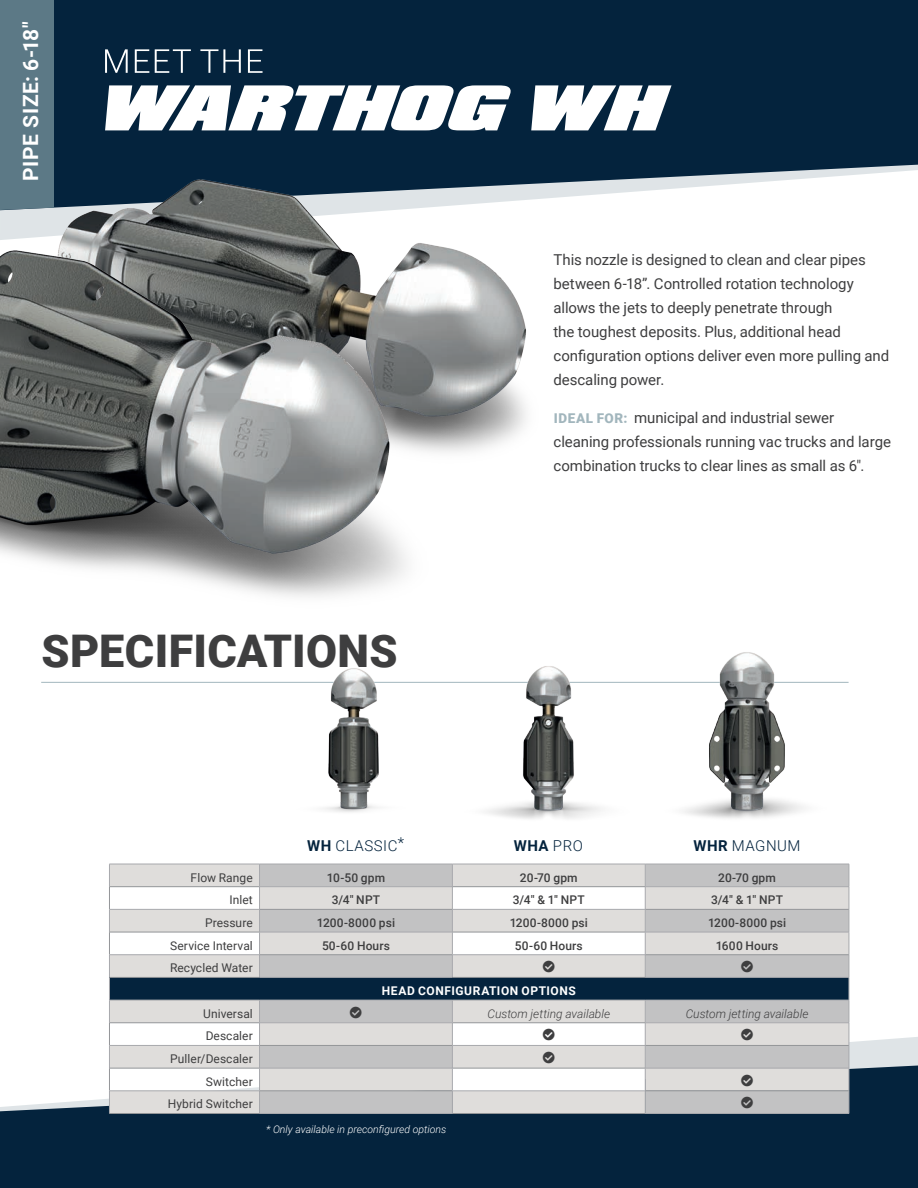
<style>
.page{position:relative;width:918px;height:1188px;background:#fff}
.page>*{position:absolute;margin:0;border:0;box-sizing:border-box;transform-origin:0 0}
.t1{font:900 45px "Roboto";letter-spacing:.005em;color:#3e3e3f}
.t2{font:700 21px "Roboto";letter-spacing:.03em;color:#fff}
.t3{font:15px/24px "Roboto";letter-spacing:-.005em;color:#3e3e3f}
.t4{font:300 15px "Roboto";letter-spacing:.035em;color:#04233d}
.t5{font:700 15px "Roboto";color:#04233d}
.t6{font:500 12px "Roboto";letter-spacing:.01em;color:#3e3e3f}
.t7{font:12px "Roboto";letter-spacing:.005em;color:#3e3e3f}
.t8{font:italic 300 12px "Roboto";color:#3e3e3f}
.t9{font:700 12px "Roboto";letter-spacing:.05em;color:#fff}
.t10{font:12px "Font Awesome 5 Free Solid";color:#3e3e3f}
.t11{font:italic 300 10.5px "Roboto";color:#fff}
.s1{font-weight:900;font-size:13.5px;color:#a2b6bd}
.s2{font-weight:700}
.s3{font-weight:300}
</style>
<div class="page">
<svg style="left:0;top:210px;width:33px;height:30px"></svg>
<svg style="left:54px;top:0;width:864px;height:198px;background:#143149"></svg>
<div style="left:0;top:0;width:54px;height:210px;background:#5c7986"></div>
<svg style="left:850px;top:1037px;width:68px;height:29px;background:#e1e6e8"></svg>
<div style="left:0;top:1066px;width:918px;height:122px;background:#04233d"></div>
<svg style="left:105px;top:49px;width:158px;height:24px;background:#364f63"></svg>
<img style="left:33px;top:179px;width:524px;height:274px">
<img style="left:0;top:250px;width:455px;height:347px">
<hr style="left:41px;top:682px;width:808px;height:1px;background:#a2b6bd">
<svg style="left:110px;top:865px;width:149px;height:248px;fill:#dfdddb"></svg>
<svg style="left:260px;top:865px;width:589px;height:248px;background:#d5d4d3"></svg>
<div style="left:109px;top:977px;width:740px;height:23px;background:#04233d"></div>
<div style="left:452px;top:1068px;width:193px;height:23px;background:#fff"></div>
<hr style="left:260px;top:864px;width:192px;height:1px;background:#a8a9ad">
<hr style="left:259px;top:977px;width:194px;height:1px;background:#a8a9ad">
<hr style="left:645px;top:1000px;width:204px;height:1px;background:#a8a9ad">
<hr style="left:645px;top:977px;width:204px;height:1px;background:#a8a9ad">
<hr style="left:645px;top:864px;width:204px;height:1px;background:#a8a9ad">
<hr style="left:109px;top:864px;width:151px;height:1px;background:#a8a9ad">
<hr style="left:109px;top:886px;width:150px;height:1px;background:#939598">
<hr style="left:109px;top:909px;width:151px;height:1px;background:#a8a9ad">
<hr style="left:109px;top:932px;width:150px;height:1px;background:#939598">
<hr style="left:109px;top:954px;width:151px;height:1px;background:#a8a9ad">
<hr style="left:110px;top:977px;width:149px;height:1px;background:#939598">
<hr style="left:109px;top:1000px;width:151px;height:1px;background:#a8a9ad">
<hr style="left:109px;top:1023px;width:150px;height:1px;background:#939598">
<hr style="left:109px;top:1045px;width:151px;height:1px;background:#a8a9ad">
<hr style="left:109px;top:1068px;width:150px;height:1px;background:#939598">
<hr style="left:259px;top:886px;width:194px;height:1px;background:#a8a9ad">
<hr style="left:260px;top:909px;width:192px;height:1px;background:#939598">
<svg style="left:259px;top:865px;width:1px;height:112px"></svg>
<hr style="left:259px;top:932px;width:194px;height:1px;background:#a8a9ad">
<hr style="left:260px;top:954px;width:192px;height:1px;background:#939598">
<hr style="left:260px;top:1045px;width:192px;height:1px;background:#939598">
<hr style="left:259px;top:1068px;width:194px;height:1px;background:#a8a9ad">
<hr style="left:452px;top:1000px;width:193px;height:1px;background:#a8a9ad">
<hr style="left:453px;top:1023px;width:192px;height:1px;background:#939598">
<hr style="left:452px;top:1045px;width:193px;height:1px;background:#a8a9ad">
<hr style="left:453px;top:1068px;width:192px;height:1px;background:#939598">
<hr style="left:452px;top:954px;width:193px;height:1px;background:#a8a9ad">
<hr style="left:453px;top:977px;width:192px;height:1px;background:#939598">
<hr style="left:452px;top:909px;width:193px;height:1px;background:#a8a9ad">
<hr style="left:453px;top:932px;width:192px;height:1px;background:#939598">
<svg style="left:452px;top:865px;width:1px;height:112px"></svg>
<hr style="left:452px;top:864px;width:193px;height:1px;background:#a8a9ad">
<hr style="left:453px;top:886px;width:192px;height:1px;background:#939598">
<hr style="left:645px;top:886px;width:204px;height:1px;background:#a8a9ad">
<hr style="left:645px;top:909px;width:204px;height:1px;background:#939598">
<svg style="left:645px;top:865px;width:1px;height:112px"></svg>
<hr style="left:645px;top:932px;width:204px;height:1px;background:#a8a9ad">
<hr style="left:645px;top:954px;width:204px;height:1px;background:#939598">
<hr style="left:645px;top:1023px;width:204px;height:1px;background:#a8a9ad">
<hr style="left:645px;top:1045px;width:204px;height:1px;background:#939598">
<hr style="left:645px;top:1068px;width:204px;height:1px;background:#a8a9ad">
<svg style="left:109px;top:865px;width:1px;height:248px"></svg>
<hr style="left:109px;top:1091px;width:151px;height:1px;background:#a8a9ad">
<hr style="left:109px;top:1113px;width:150px;height:1px;background:#939598">
<hr style="left:452px;top:1091px;width:193px;height:1px;background:#a8a9ad">
<hr style="left:453px;top:1113px;width:192px;height:1px;background:#939598">
<hr style="left:260px;top:1091px;width:192px;height:1px;background:#939598">
<hr style="left:259px;top:1113px;width:194px;height:1px;background:#a8a9ad">
<svg style="left:645px;top:1001px;width:1px;height:112px"></svg>
<hr style="left:645px;top:1091px;width:204px;height:1px;background:#939598">
<svg style="left:849px;top:864px;width:1px;height:249px"></svg>
<hr style="left:645px;top:1113px;width:204px;height:1px;background:#a8a9ad">
<hr style="left:260px;top:1000px;width:192px;height:1px;background:#a8a9ad">
<svg style="left:259px;top:1001px;width:1px;height:112px"></svg>
<svg style="left:452px;top:1001px;width:1px;height:112px"></svg>
<hr style="left:259px;top:1023px;width:194px;height:1px;background:#a8a9ad">
<img style="left:694px;top:652px;width:155px;height:167px">
<img style="left:489px;top:666px;width:205px;height:153px">
<img style="left:218px;top:668px;width:271px;height:145px">
<svg style="left:105px;top:85px;width:567px;height:45px"></svg>
<svg style="left:543px;top:961px;width:12px;height:12px"></svg>
<svg style="left:741px;top:961px;width:12px;height:12px"></svg>
<svg style="left:350px;top:1006px;width:12px;height:12px"></svg>
<svg style="left:543px;top:1029px;width:12px;height:12px"></svg>
<svg style="left:741px;top:1029px;width:12px;height:12px"></svg>
<svg style="left:543px;top:1052px;width:12px;height:11px"></svg>
<svg style="left:741px;top:1074px;width:12px;height:12px"></svg>
<svg style="left:741px;top:1097px;width:12px;height:12px"></svg>
<h2 class="t2" style="left:16px;top:181px;width:161px;rotate:-90deg">PIPE SIZE: 6-18"</h2>
<h1 class="t1" style="left:41px;top:619px;width:358px">SPECIFICATIONS</h1>
<p class="t3" style="left:554px;top:248px;width:337px">This nozzle is designed to clean and clear pipes between 6-18”. Controlled rotation technology allows the jets to deeply penetrate through<br>the toughest deposits. Plus, additional head configuration options deliver even more pulling and descaling power.</p>
<p class="t3" style="left:554px;top:405px;width:339px"><span class="s1">IDEAL FOR:</span> municipal and industrial sewer cleaning professionals running vac trucks and large combination trucks to clear lines as small as 6".</p>
<p class="t4" style="left:307px;top:835px;width:98px"><span class="s2">WH</span> CLASSIC*</p>
<p class="t5" style="left:514px;top:835px;width:71px">WHA <span class="s3">PRO</span></p>
<p class="t4" style="left:693px;top:835px;width:109px"><span class="s2">WHR</span> MAGNUM</p>
<p class="t7" style="left:191px;top:869px;width:64px">Flow Range</p>
<p class="t6" style="left:327px;top:869px;width:60px">10-50 gpm</p>
<p class="t6" style="left:520px;top:869px;width:59px">20-70 gpm</p>
<p class="t6" style="left:718px;top:869px;width:59px">20-70 gpm</p>
<p class="t7" style="left:229px;top:892px;width:25px">Inlet</p>
<p class="t6" style="left:332px;top:892px;width:50px">3/4" NPT</p>
<p class="t6" style="left:513px;top:892px;width:73px">3/4" &amp; 1" NPT</p>
<p class="t6" style="left:711px;top:892px;width:73px">3/4" &amp; 1" NPT</p>
<p class="t7" style="left:205px;top:914px;width:49px">Pressure</p>
<p class="t6" style="left:317px;top:914px;width:80px">1200-8000 psi</p>
<p class="t6" style="left:510px;top:914px;width:80px">1200-8000 psi</p>
<p class="t6" style="left:708px;top:914px;width:80px">1200-8000 psi</p>
<p class="t7" style="left:170px;top:937px;width:84px">Service Interval</p>
<p class="t6" style="left:322px;top:937px;width:69px">50-60 Hours</p>
<p class="t6" style="left:515px;top:937px;width:69px">50-60 Hours</p>
<p class="t6" style="left:716px;top:937px;width:64px">1600 Hours</p>
<p class="t7" style="left:170px;top:960px;width:84px">Recycled Water</p>
<p class="t10" style="left:543px;top:961px;width:13px">●</p>
<p class="t10" style="left:741px;top:961px;width:13px">●</p>
<p class="t9" style="left:382px;top:982px;width:196px">HEAD CONFIGURATION OPTIONS</p>
<p class="t7" style="left:203px;top:1005px;width:51px">Universal</p>
<p class="t10" style="left:350px;top:1006px;width:13px">●</p>
<p class="t8" style="left:487px;top:1005px;width:124px">Custom jetting available</p>
<p class="t8" style="left:686px;top:1005px;width:124px">Custom jetting available</p>
<p class="t7" style="left:206px;top:1028px;width:49px">Descaler</p>
<p class="t10" style="left:543px;top:1029px;width:13px">●</p>
<p class="t10" style="left:741px;top:1029px;width:13px">●</p>
<p class="t7" style="left:170px;top:1050px;width:84px">Puller/Descaler</p>
<p class="t10" style="left:543px;top:1052px;width:13px">●</p>
<p class="t7" style="left:206px;top:1073px;width:49px">Switcher</p>
<p class="t10" style="left:741px;top:1074px;width:13px">●</p>
<p class="t7" style="left:168px;top:1096px;width:87px">Hybrid Switcher</p>
<p class="t10" style="left:741px;top:1097px;width:13px">●</p>
<p class="t11" style="left:266px;top:1122px;width:182px">* Only available in preconfigured options</p>
</div>
